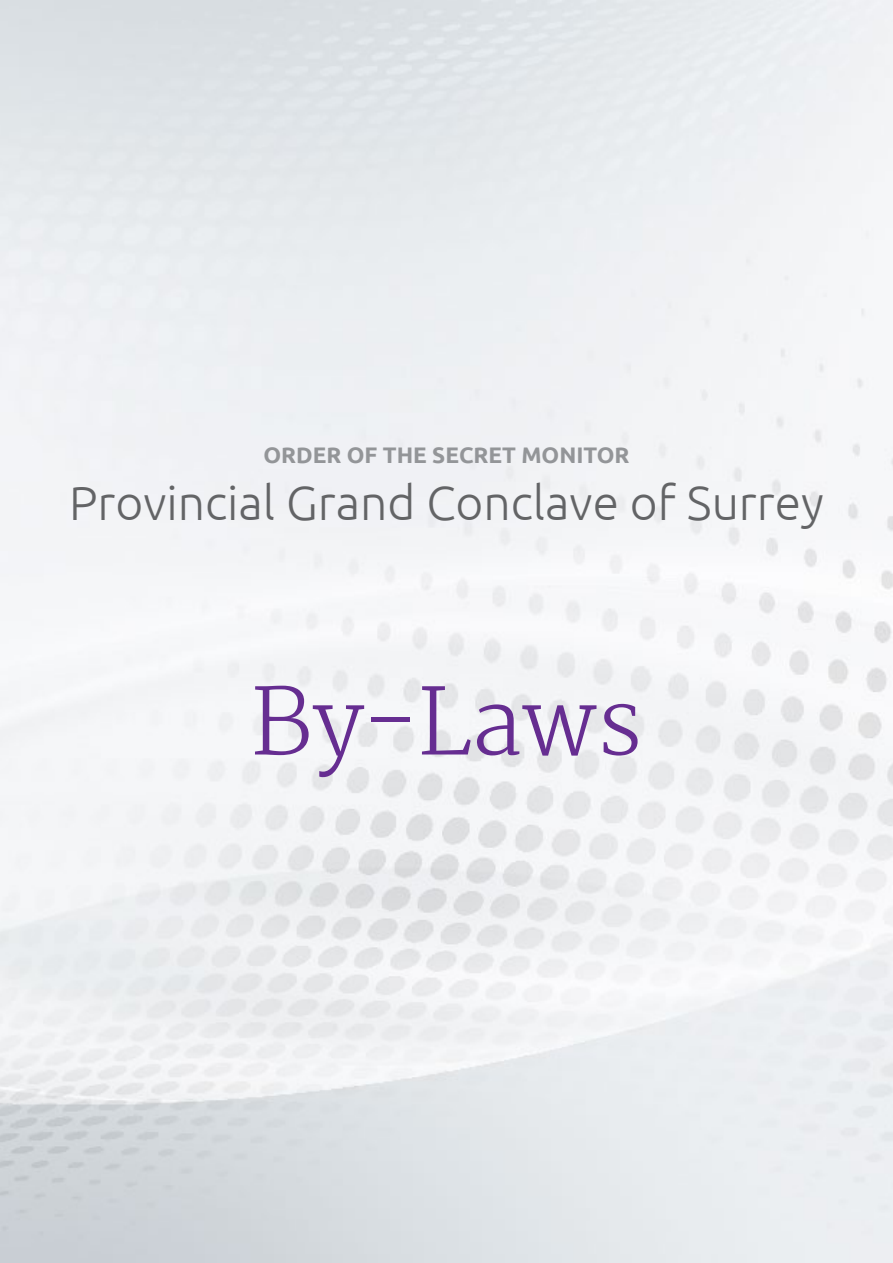
<style>
.page{position:relative;width:893px;height:1263px;background:#fff}
.page>*{position:absolute;margin:0;border:0;box-sizing:border-box;transform-origin:0 0}
.t1{font:300 90px "Merriweather";color:#662d91}
.t2{font:300 48px "Ubuntu";color:#636466}
.t3{font:700 22.5px "Ubuntu";color:#939598}
</style>
<div class="page">
<p class="t3" style="left:263px;top:441px;width:368px">ORDER OF THE SECRET MONITOR</p>
<p class="t2" style="left:69px;top:474px;width:756px">Provincial Grand Conclave of Surrey</p>
<h1 class="t1" style="left:250px;top:670px;width:394px">By-Laws</h1>
</div>
